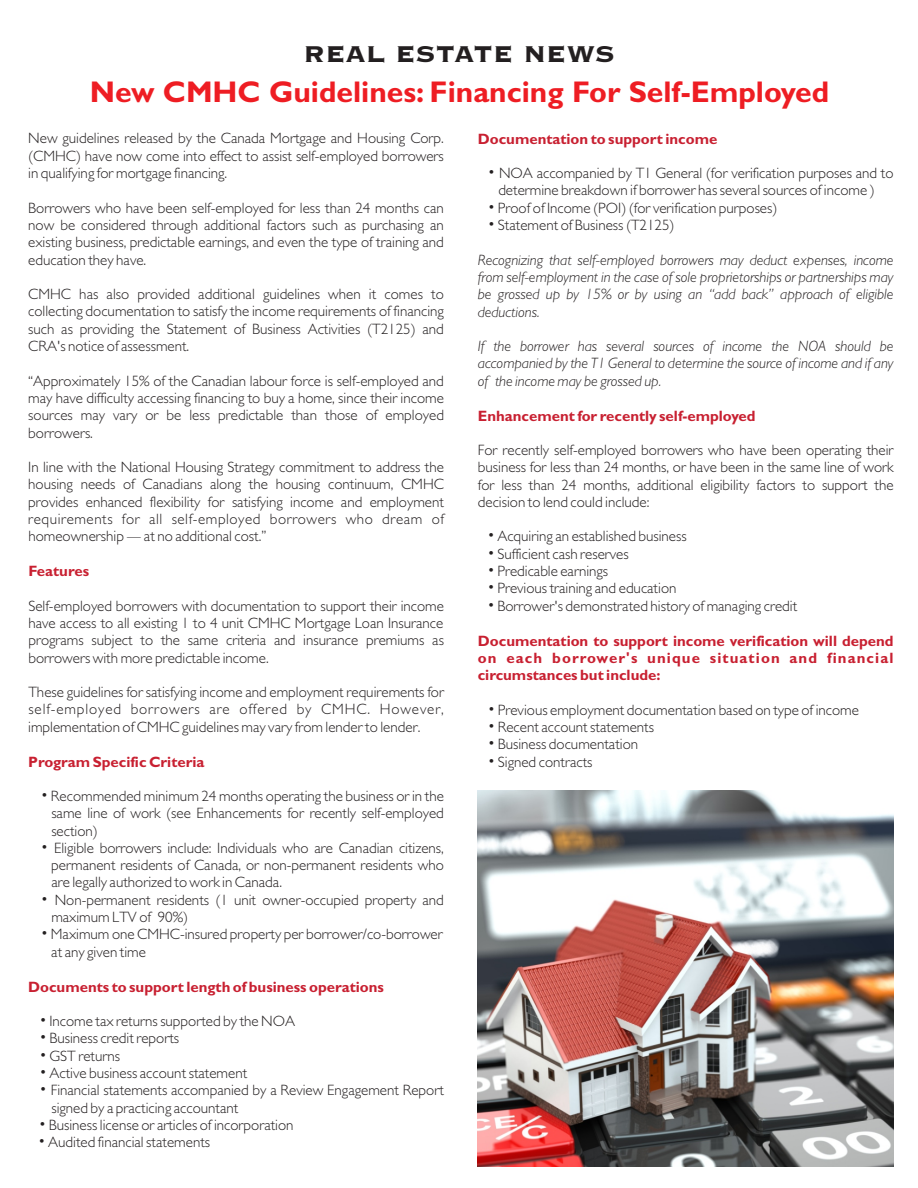
<style>
.page{position:relative;width:918px;height:1188px;background:#fff}
.page>*{position:absolute;margin:0;border:0;box-sizing:border-box;transform-origin:0 0}
.t1{font:700 30px/40.2px "Gill Sans";color:#ee1d23;text-align:center}
.t2{font:300 15px/17.2px "Gill Sans";color:#231f20;text-align:justify}
.t3{font:italic 300 15px/17.2px "Gill Sans";color:#231f20;text-align:justify}
.t4{font:700 15px/17.4px "Gill Sans";color:#c82031;text-align:justify}
.s1{font-family:"Copperplate Gothic BT";font-weight:800;color:#231f20}
</style>
<div class="page">
<img style="left:478px;top:790px;width:415px;height:376px">
<p class="t1" style="left:90px;top:33px;width:741px"><span class="s1">REAL ESTATE NEWS<br></span>New CMHC Guidelines: Financing For Self-Employed</p>
<p class="t2" style="left:28px;top:130px;width:417px">New guidelines released by the Canada Mortgage and Housing Corp. (CMHC) have now come into effect to assist self-employed borrowers in qualifying for mortgage financing.</p>
<p class="t2" style="left:28px;top:199px;width:417px">Borrowers who have been self-employed for less than 24 months can now be considered through additional factors such as purchasing an existing business, predictable earnings, and even the type of training and education they have.</p>
<p class="t2" style="left:28px;top:286px;width:417px">CMHC has also provided additional guidelines when it comes to collecting documentation to satisfy the income requirements of financing such as providing the Statement of Business Activities (T2125) and CRA's notice of assessment.</p>
<p class="t2" style="left:28px;top:372px;width:417px">“Approximately 15% of the Canadian labour force is self-employed and may have difficulty accessing financing to buy a home, since their income sources may vary or be less predictable than those of employed borrowers.</p>
<p class="t2" style="left:28px;top:459px;width:417px">In line with the National Housing Strategy commitment to address the housing needs of Canadians along the housing continuum, CMHC provides enhanced flexibility for satisfying income and employment requirements for all self-employed borrowers who dream of homeownership — at no additional cost.”</p>
<p class="t4" style="left:28px;top:562px;width:62px">Features</p>
<p class="t2" style="left:28px;top:597px;width:417px">Self-employed borrowers with documentation to support their income have access to all existing 1 to 4 unit CMHC Mortgage Loan Insurance programs subject to the same criteria and insurance premiums as borrowers with more predictable income.</p>
<p class="t2" style="left:28px;top:684px;width:417px">These guidelines for satisfying income and employment requirements for self-employed borrowers are offered by CMHC. However, implementation of CMHC guidelines may vary from lender to lender.</p>
<p class="t4" style="left:28px;top:753px;width:178px">Program Specific Criteria</p>
<p class="t2" style="left:51px;top:787px;width:394px;text-indent:-10px">• Recommended minimum 24 months operating the business or in the same line of work (see Enhancements for recently self-employed section)</p>
<p class="t2" style="left:51px;top:839px;width:394px;text-indent:-10px">• Eligible borrowers include: Individuals who are Canadian citizens, permanent residents of Canada, or non-permanent residents who are legally authorized to work in Canada.</p>
<p class="t2" style="left:51px;top:891px;width:394px;text-indent:-10px">• Non-permanent residents (1 unit owner-occupied property and maximum LTV of 90%)</p>
<p class="t2" style="left:51px;top:926px;width:393px;text-indent:-10px">• Maximum one CMHC-insured property per borrower/co-borrower at any given time</p>
<p class="t4" style="left:28px;top:978px;width:357px">Documents to support length of business operations</p>
<p class="t2" style="left:39px;top:1013px;width:257px">• Income tax returns supported by the NOA</p>
<p class="t2" style="left:39px;top:1030px;width:141px">• Business credit reports</p>
<p class="t2" style="left:39px;top:1047px;width:82px">• GST returns</p>
<p class="t2" style="left:39px;top:1064px;width:209px">• Active business account statement</p>
<p class="t2" style="left:51px;top:1082px;width:394px;text-indent:-12px">• Financial statements accompanied by a Review Engagement Report signed by a practicing accountant</p>
<p class="t2" style="left:39px;top:1116px;width:256px">• Business license or articles of incorporation</p>
<p class="t2" style="left:38px;top:1134px;width:173px">• Audited financial statements</p>
<p class="t4" style="left:478px;top:130px;width:241px">Documentation to support income</p>
<p class="t2" style="left:488px;top:165px;width:407px;text-align:center">• NOA accompanied by T1 General (for verification purposes and to determine breakdown if borrower has several sources of income )</p>
<p class="t2" style="left:488px;top:199px;width:291px">• Proof of Income (POI) (for verification purposes)</p>
<p class="t2" style="left:488px;top:216px;width:188px">• Statement of Business (T2125)</p>
<p class="t3" style="left:478px;top:251px;width:417px">Recognizing that self-employed borrowers may deduct expenses, income from self-employment in the case of sole proprietorships or partnerships may be grossed up by 15% or by using an “add back” approach of eligible deductions.</p>
<p class="t3" style="left:478px;top:338px;width:417px">If the borrower has several sources of income the NOA should be accompanied by the T1 General to determine the source of income and if any of the income may be grossed up.</p>
<p class="t4" style="left:478px;top:407px;width:279px">Enhancement for recently self-employed</p>
<p class="t2" style="left:478px;top:441px;width:417px">For recently self-employed borrowers who have been operating their business for less than 24 months, or have been in the same line of work for less than 24 months, additional eligibility factors to support the decision to lend could include:</p>
<p class="t2" style="left:487px;top:528px;width:201px">• Acquiring an established business</p>
<p class="t2" style="left:487px;top:545px;width:143px">• Sufficient cash reserves</p>
<p class="t2" style="left:487px;top:563px;width:122px">• Predicable earnings</p>
<p class="t2" style="left:487px;top:580px;width:191px">• Previous training and education</p>
<p class="t2" style="left:487px;top:597px;width:311px">• Borrower's demonstrated history of managing credit</p>
<p class="t4" style="left:478px;top:632px;width:417px">Documentation to support income verification will depend on each borrower's unique situation and financial circumstances but include:</p>
<p class="t2" style="left:488px;top:701px;width:373px">• Previous employment documentation based on type of income</p>
<p class="t2" style="left:488px;top:719px;width:168px">• Recent account statements</p>
<p class="t2" style="left:488px;top:736px;width:152px">• Business documentation</p>
<p class="t2" style="left:488px;top:753px;width:106px">• Signed contracts</p>
</div>
